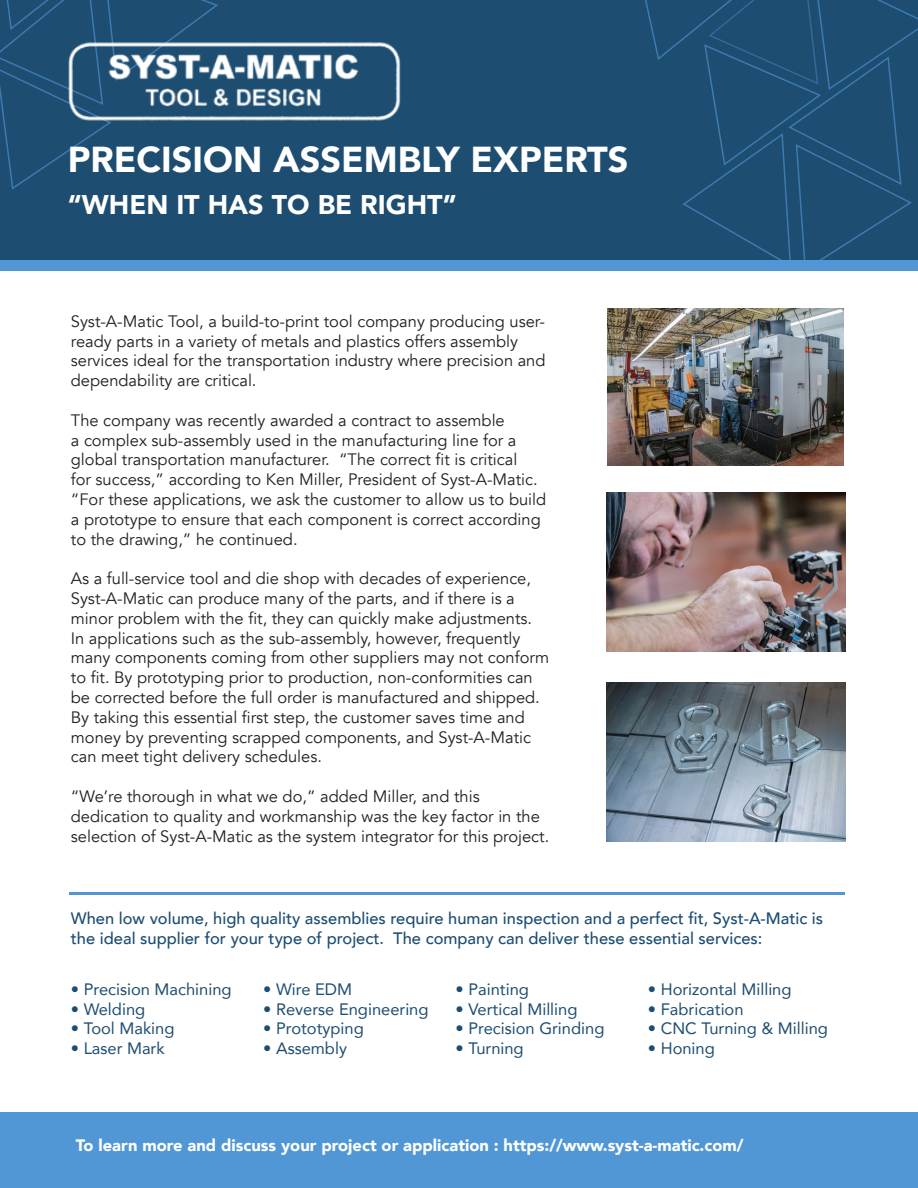
<style>
.page{position:relative;width:918px;height:1188px;background:#fff}
.page>*{position:absolute;margin:0;border:0;box-sizing:border-box;transform-origin:0 0}
.t1{font:900 36px "Avenir";color:#fff}
.t2{font:900 27px "Avenir";color:#fff}
.t3{font:16.5px/19.8px "Avenir";color:#231f20}
.t4{font:16.5px "Avenir";color:#1d4d71}
.t5{font:500 16.5px/19.8px "Avenir";color:#1d4d71}
.t6{font:900 16.5px "Avenir";color:#fff}
</style>
<div class="page">
<div style="left:0;top:0;width:918px;height:266px;background:#1d4d71"></div>
<img style="left:606px;top:683px;width:239px;height:159px">
<img style="left:606px;top:492px;width:239px;height:160px">
<img style="left:608px;top:308px;width:236px;height:158px">
<hr style="left:69px;top:892px;width:776px;height:3px;background:#5197d5">
<div style="left:0;top:260px;width:918px;height:11px;background:#5197d5"></div>
<div style="left:0;top:1113px;width:918px;height:75px;background:#5197d5"></div>
<svg style="left:645px;top:0;width:273px;height:260px"></svg>
<svg style="left:0;top:0;width:218px;height:190px"></svg>
<img style="left:68px;top:40px;width:333px;height:82px">
<p class="t1" style="left:68px;top:129px;width:562px">PRECISION ASSEMBLY EXPERTS</p>
<p class="t2" style="left:68px;top:181px;width:390px">“WHEN IT HAS TO BE RIGHT”</p>
<p class="t3" style="left:71px;top:312px;width:476px">Syst-A-Matic Tool, a build-to-print tool company producing user&shy;ready parts in a variety of metals and plastics offers assembly services ideal for the transportation industry where precision and dependability are critical.</p>
<p class="t3" style="left:71px;top:411px;width:477px">The company was recently awarded a contract to assemble<br>a complex sub-assembly used in the manufacturing line for a global transportation manufacturer. “The correct fit is critical<br>for success,” according to Ken Miller, President of Syst-A-Matic. “For these applications, we ask the customer to allow us to build a prototype to ensure that each component is correct according to the drawing,” he continued.</p>
<p class="t3" style="left:71px;top:569px;width:480px">As a full-service tool and die shop with decades of experience, Syst-A-Matic can produce many of the parts, and if there is a minor problem with the fit, they can quickly make adjustments.<br>In applications such as the sub-assembly, however, frequently many components coming from other suppliers may not conform to fit. By prototyping prior to production, non-conformities can be corrected before the full order is manufactured and shipped.<br>By taking this essential first step, the customer saves time and money by preventing scrapped components, and Syst-A-Matic can meet tight delivery schedules.</p>
<p class="t3" style="left:71px;top:787px;width:480px">“We’re thorough in what we do,” added Miller, and this dedication to quality and workmanship was the key factor in the selection of Syst-A-Matic as the system integrator for this project.</p>
<p class="t5" style="left:71px;top:908px;width:754px">When low volume, high quality assemblies require human inspection and a perfect fit, Syst-A-Matic is the ideal supplier for your type of project. The company can deliver these essential services:</p>
<p class="t4" style="left:71px;top:976px;width:162px">• Precision Machining</p>
<p class="t4" style="left:71px;top:996px;width:76px">• Welding</p>
<p class="t4" style="left:71px;top:1015px;width:105px">• Tool Making</p>
<p class="t4" style="left:71px;top:1035px;width:95px">• Laser Mark</p>
<p class="t4" style="left:263px;top:976px;width:90px">• Wire EDM</p>
<p class="t4" style="left:263px;top:996px;width:167px">• Reverse Engineering</p>
<p class="t4" style="left:263px;top:1015px;width:102px">• Prototyping</p>
<p class="t4" style="left:263px;top:1035px;width:85px">• Assembly</p>
<p class="t4" style="left:456px;top:976px;width:75px">• Painting</p>
<p class="t4" style="left:456px;top:996px;width:123px">• Vertical Milling</p>
<p class="t4" style="left:456px;top:1015px;width:150px">• Precision Grinding</p>
<p class="t4" style="left:456px;top:1035px;width:70px">• Turning</p>
<p class="t4" style="left:648px;top:976px;width:145px">• Horizontal Milling</p>
<p class="t4" style="left:648px;top:996px;width:97px">• Fabrication</p>
<p class="t4" style="left:648px;top:1015px;width:181px">• CNC Turning &amp; Milling</p>
<p class="t4" style="left:648px;top:1035px;width:68px">• Honing</p>
<p class="t6" style="left:76px;top:1131px;width:669px">To learn more and discuss your project or application : https://www.syst-a-matic.com/</p>
</div>
